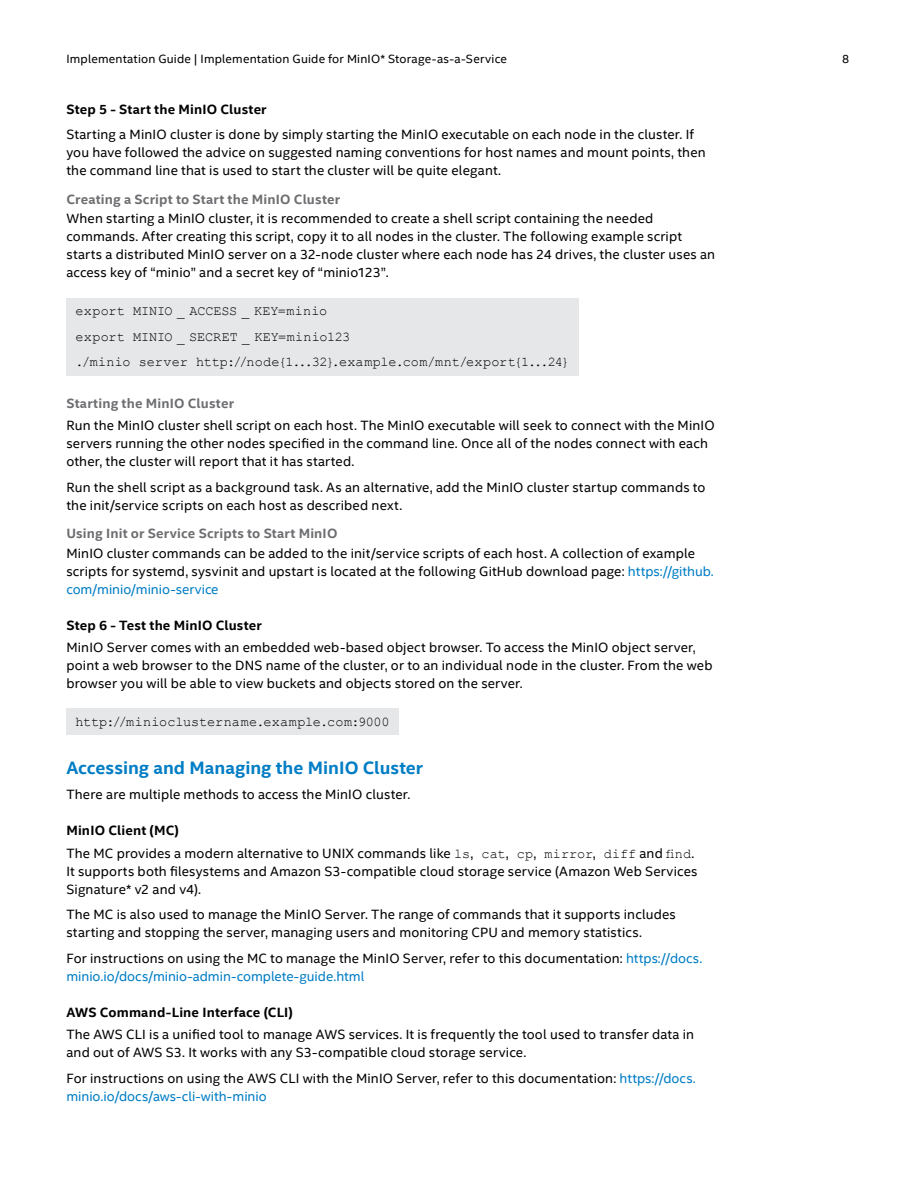
<style>
.page{position:relative;width:918px;height:1188px;background:#fff}
.page>*{position:absolute;margin:0;border:0;box-sizing:border-box;transform-origin:0 0}
.t1{font:700 18px "Intel Clear";color:#007dc5}
.t2{font:13.5px/18px "Intel Clear";letter-spacing:.01em;color:#000}
.t3{font:13.5px/25.5px "Courier New";letter-spacing:.005em;color:#000}
.t4{font:700 13.5px "Intel Clear";letter-spacing:.01em;color:#6d6e71}
.t5{font:700 13.5px "Intel Clear";letter-spacing:.01em;color:#000}
.t6{font:12px "Intel Clear";letter-spacing:.015em;color:#000}
.s1{color:#007dc5}
.s2{font-weight:700}
.s3{font-family:"Courier New"}
</style>
<div class="page">
<div style="left:66px;top:298px;width:513px;height:77px;background:#e6e7e8"></div>
<div style="left:66px;top:709px;width:332px;height:26px;background:#e6e7e8"></div>
<p class="t6" style="left:66px;top:51px;width:442px">Implementation Guide | Implementation Guide for MinIO* Storage-as-a-Service</p>
<p class="t6" style="left:842px;top:51px;width:9px">8</p>
<p class="t5" style="left:66px;top:100px;width:202px">Step 5 - Start the MinIO Cluster</p>
<p class="t2" style="left:66px;top:125px;width:641px">Starting a MinIO cluster is done by simply starting the MinIO executable on each node in the cluster. If you have followed the advice on suggested naming conventions for host names and mount points, then the command line that is used to start the cluster will be quite elegant.</p>
<p class="t4" style="left:66px;top:190px;width:275px">Creating a Script to Start the MinIO Cluster</p>
<p class="t2" style="left:66px;top:209px;width:650px">When starting a MinIO cluster, it is recommended to create a shell script containing the needed commands. After creating this script, copy it to all nodes in the cluster. The following example script starts a distributed MinIO server on a 32-node cluster where each node has 24 drives, the cluster uses an access key of “minio” and a secret key of “minio123”.</p>
<p class="t3" style="left:75px;top:298px;width:495px">export MINIO _ ACCESS _ KEY=minio<br>export MINIO _ SECRET _ KEY=minio123<br>./minio server http://node{1...32}.example.com/mnt/export{1...24}</p>
<p class="t4" style="left:66px;top:394px;width:169px">Starting the MinIO Cluster</p>
<p class="t2" style="left:66px;top:416px;width:650px">Run the MinIO cluster shell script on each host. The MinIO executable will seek to connect with the MinIO servers running the other nodes specified in the command line. Once all of the nodes connect with each other, the cluster will report that it has started.</p>
<p class="t2" style="left:66px;top:478px;width:641px">Run the shell script as a background task. As an alternative, add the MinIO cluster startup commands to the init/service scripts on each host as described next.</p>
<p class="t4" style="left:66px;top:524px;width:273px">Using Init or Service Scripts to Start MinIO</p>
<p class="t2" style="left:66px;top:544px;width:649px">MinIO cluster commands can be added to the init/service scripts of each host. A collection of example scripts for systemd, sysvinit and upstart is located at the following GitHub download page: <span class="s1">https://github. com/minio/minio-service</span></p>
<p class="t5" style="left:66px;top:616px;width:197px">Step 6 - Test the MinIO Cluster</p>
<p class="t2" style="left:66px;top:638px;width:648px">MinIO Server comes with an embedded web-based object browser. To access the MinIO object server, point a web browser to the DNS name of the cluster, or to an individual node in the cluster. From the web browser you will be able to view buckets and objects stored on the server.</p>
<p class="t3" style="left:75px;top:709px;width:316px">http://minioclustername.example.com:9000</p>
<h1 class="t1" style="left:66px;top:755px;width:358px">Accessing and Managing the MinIO Cluster</h1>
<p class="t2" style="left:66px;top:785px;width:345px">There are multiple methods to access the MinIO cluster.</p>
<p class="t2" style="left:66px;top:819px;width:630px;line-height:22.5px"><span class="s2">MinIO Client (MC)<br></span>The MC provides a modern alternative to UNIX commands like <span class="s3">ls</span>, <span class="s3">cat</span>, <span class="s3">cp</span>, <span class="s3">mirror</span>, <span class="s3">diff</span> and <span class="s3">find</span>.</p>
<p class="t2" style="left:66px;top:862px;width:633px">It supports both filesystems and Amazon S3-compatible cloud storage service (Amazon Web Services<br>Signature* v2 and v4).</p>
<p class="t2" style="left:66px;top:905px;width:611px">The MC is also used to manage the MinIO Server. The range of commands that it supports includes starting and stopping the server, managing users and monitoring CPU and memory statistics.</p>
<p class="t2" style="left:66px;top:949px;width:637px">For instructions on using the MC to manage the MinIO Server, refer to this documentation: <span class="s1">https://docs. minio.io/docs/minio-admin-complete-guide.html</span></p>
<p class="t5" style="left:66px;top:1003px;width:228px">AWS Command-Line Interface (CLI)</p>
<p class="t2" style="left:66px;top:1025px;width:629px">The AWS CLI is a unified tool to manage AWS services. It is frequently the tool used to transfer data in and out of AWS S3. It works with any S3-compatible cloud storage service.</p>
<p class="t2" style="left:66px;top:1069px;width:631px">For instructions on using the AWS CLI with the MinIO Server, refer to this documentation: <span class="s1">https://docs. minio.io/docs/aws-cli-with-minio</span></p>
</div>
